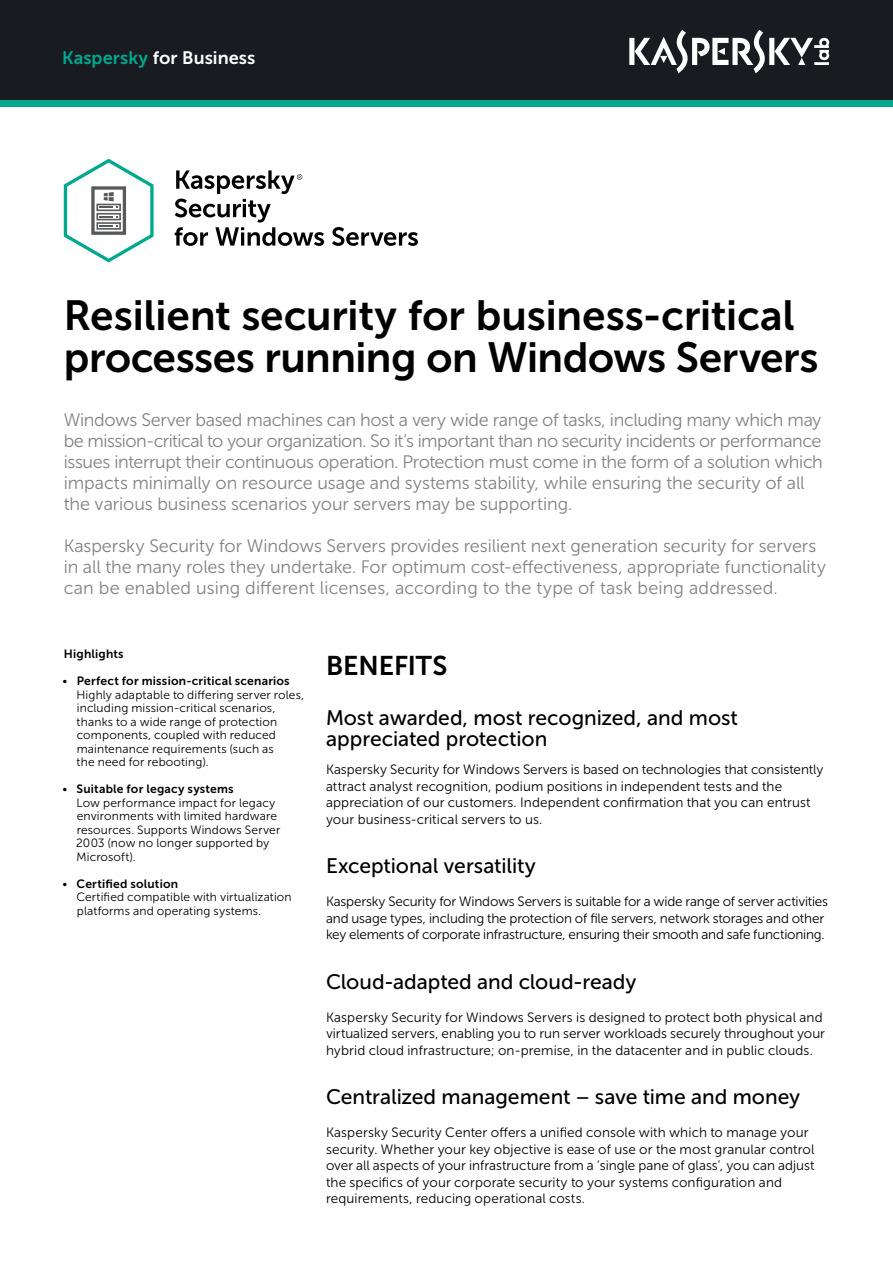
<style>
.page{position:relative;width:893px;height:1263px;background:#fff}
.page>*{position:absolute;margin:0;border:0;box-sizing:border-box;transform-origin:0 0}
.t1{font:42px/42px "Museo Sans Cyrl 700";letter-spacing:-.01em;color:#000}
.t2{font:27px "Museo Sans Cyrl 700";color:#000}
.t3{font:21px/21px "Museo Sans Cyrl 500";color:#000}
.t4{font:18px/21px "Museo Sans Cyrl 300";letter-spacing:-.01em;color:#808285}
.t5{font:18px "Museo Sans Cyrl 700";color:#fff}
.t6{font:13.5px/16.5px "Museo Sans Cyrl 300";color:#000}
.t7{font:12px/13.5px "Museo Sans Cyrl 300";letter-spacing:.015em;color:#000}
.t8{font:12px "Museo Sans Cyrl 700";letter-spacing:.015em;color:#000}
.s1{color:#00a88e}
.s2{font-family:"Museo Sans Cyrl 300"}
</style>
<div class="page">
<div style="left:0;top:0;width:893px;height:100px;background:#181b20"></div>
<div style="left:0;top:100px;width:893px;height:6px;background:#00a88e"></div>
<svg style="left:64px;top:159px;width:90px;height:103px"></svg>
<svg style="left:175px;top:170px;width:149px;height:76px"></svg>
<svg style="left:332px;top:227px;width:86px;height:19px"></svg>
<svg style="left:629px;top:30px;width:200px;height:43px"></svg>
<h3 class="t5" style="left:62px;top:48px;width:195px"><span class="s1">Kaspersky</span> for Business</h3>
<h1 class="t1" style="left:64px;top:294px;width:756px">Resilient security for business-critical processes running on Windows Servers</h1>
<p class="t4" style="left:64px;top:409px;width:761px">Windows Server based machines can host a very wide range of tasks, including many which may be mission-critical to your organization. So it’s important than no security incidents or performance issues interrupt their continuous operation. Protection must come in the form of a solution which impacts minimally on resource usage and systems stability, while ensuring the security of all the various business scenarios your servers may be supporting.</p>
<p class="t4" style="left:64px;top:535px;width:764px">Kaspersky Security for Windows Servers provides resilient next generation security for servers in all the many roles they undertake. For optimum cost-effectiveness, appropriate functionality can be enabled using different licenses, according to the type of task being addressed.</p>
<p class="t8" style="left:64px;top:647px;width:61px">Highlights</p>
<p class="t8" style="left:62px;top:674px;width:229px"><span class="s2">•</span> Perfect for mission-critical scenarios</p>
<p class="t7" style="left:77px;top:688px;width:229px">Highly adaptable to differing server roles, including mission-critical scenarios, thanks to a wide range of protection components, coupled with reduced maintenance requirements (such as<br>the need for rebooting).</p>
<p class="t8" style="left:62px;top:782px;width:173px"><span class="s2">•</span> Suitable for legacy systems</p>
<p class="t7" style="left:76px;top:796px;width:206px">Low performance impact for legacy environments with limited hardware resources. Supports Windows Server<br>2003 (now no longer supported by<br>Microsoft).</p>
<p class="t8" style="left:62px;top:877px;width:118px"><span class="s2">•</span> Certified solution</p>
<p class="t7" style="left:76px;top:890px;width:217px">Certified compatible with virtualization platforms and operating systems.</p>
<h2 class="t2" style="left:326px;top:651px;width:123px">BENEFITS</h2>
<h3 class="t3" style="left:326px;top:707px;width:413px">Most awarded, most recognized, and most appreciated protection</h3>
<p class="t6" style="left:326px;top:761px;width:499px">Kaspersky Security for Windows Servers is based on technologies that consistently attract analyst recognition, podium positions in independent tests and the appreciation of our customers. Independent confirmation that you can entrust your business-critical servers to us.</p>
<h3 class="t3" style="left:326px;top:855px;width:212px">Exceptional versatility</h3>
<p class="t6" style="left:326px;top:893px;width:504px">Kaspersky Security for Windows Servers is suitable for a wide range of server activities and usage types, including the protection of file servers, network storages and other key elements of corporate infrastructure, ensuring their smooth and safe functioning.</p>
<h3 class="t3" style="left:326px;top:971px;width:312px">Cloud-adapted and cloud-ready</h3>
<p class="t6" style="left:326px;top:1009px;width:501px">Kaspersky Security for Windows Servers is designed to protect both physical and virtualized servers, enabling you to run server workloads securely throughout your hybrid cloud infrastructure; on-premise, in the datacenter and in public clouds.</p>
<h3 class="t3" style="left:326px;top:1086px;width:476px">Centralized management – save time and money</h3>
<p class="t6" style="left:326px;top:1124px;width:490px">Kaspersky Security Center offers a unified console with which to manage your security. Whether your key objective is ease of use or the most granular control over all aspects of your infrastructure from a ‘single pane of glass’, you can adjust the specifics of your corporate security to your systems configuration and requirements, reducing operational costs.</p>
</div>
